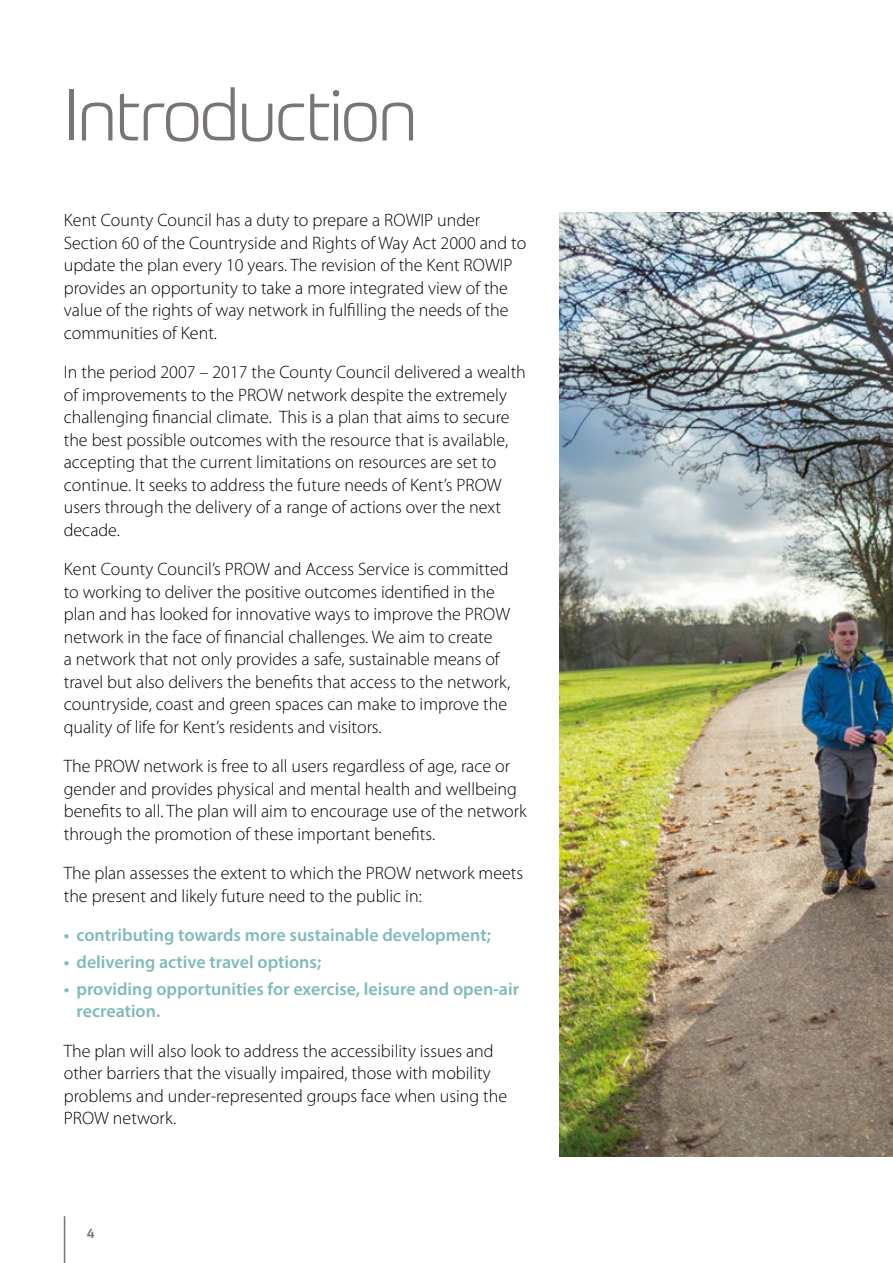
<style>
.page{position:relative;width:893px;height:1263px;background:#fff}
.page>*{position:absolute;margin:0;border:0;box-sizing:border-box;transform-origin:0 0}
.t1{font:300 71.55px "Prometo";letter-spacing:-.04em;color:#787477}
.t2{font:300 18px/22.5px "Myriad Pro";color:#000}
.t3{font:600 18px/22.5px "Myriad Pro";color:#80baba}
.t4{font:500 13.5px "Prometo";color:#787477}
</style>
<div class="page">
<img style="left:559px;top:213px;width:334px;height:944px">
<hr style="left:64px;top:1216px;width:1px;height:47px;background:#787477">
<h1 class="t1" style="left:64px;top:72px;width:356px">Introduction</h1>
<p class="t2" style="left:64px;top:209px;width:464px">Kent County Council has a duty to prepare a ROWIP under Section 60 of the Countryside and Rights of Way Act 2000 and to update the plan every 10 years. The revision of the Kent ROWIP provides an opportunity to take a more integrated view of the value of the rights of way network in fulfilling the needs of the communities of Kent.</p>
<p class="t2" style="left:64px;top:361px;width:464px">In the period 2007 – 2017 the County Council delivered a wealth of improvements to the PROW network despite the extremely challenging financial climate. This is a plan that aims to secure the best possible outcomes with the resource that is available, accepting that the current limitations on resources are set to continue. It seeks to address the future needs of Kent’s PROW users through the delivery of a range of actions over the next decade.</p>
<p class="t2" style="left:64px;top:558px;width:448px">Kent County Council’s PROW and Access Service is committed to working to deliver the positive outcomes identified in the plan and has looked for innovative ways to improve the PROW network in the face of financial challenges. We aim to create<br>a network that not only provides a safe, sustainable means of travel but also delivers the benefits that access to the network, countryside, coast and green spaces can make to improve the quality of life for Kent’s residents and visitors.</p>
<p class="t2" style="left:64px;top:755px;width:465px">The PROW network is free to all users regardless of age, race or gender and provides physical and mental health and wellbeing benefits to all. The plan will aim to encourage use of the network through the promotion of these important benefits.</p>
<p class="t2" style="left:64px;top:862px;width:461px">The plan assesses the extent to which the PROW network meets the present and likely future need to the public in:</p>
<p class="t3" style="left:64px;top:923px;width:429px">• contributing towards more sustainable development;</p>
<p class="t3" style="left:64px;top:950px;width:259px">• delivering active travel options;</p>
<p class="t3" style="left:77px;top:977px;width:444px;text-indent:-13px">• providing opportunities for exercise, leisure and open-air recreation.</p>
<p class="t2" style="left:64px;top:1039px;width:445px">The plan will also look to address the accessibility issues and other barriers that the visually impaired, those with mobility problems and under-represented groups face when using the PROW network.</p>
<p class="t4" style="left:87px;top:1225px;width:9px">4</p>
</div>
